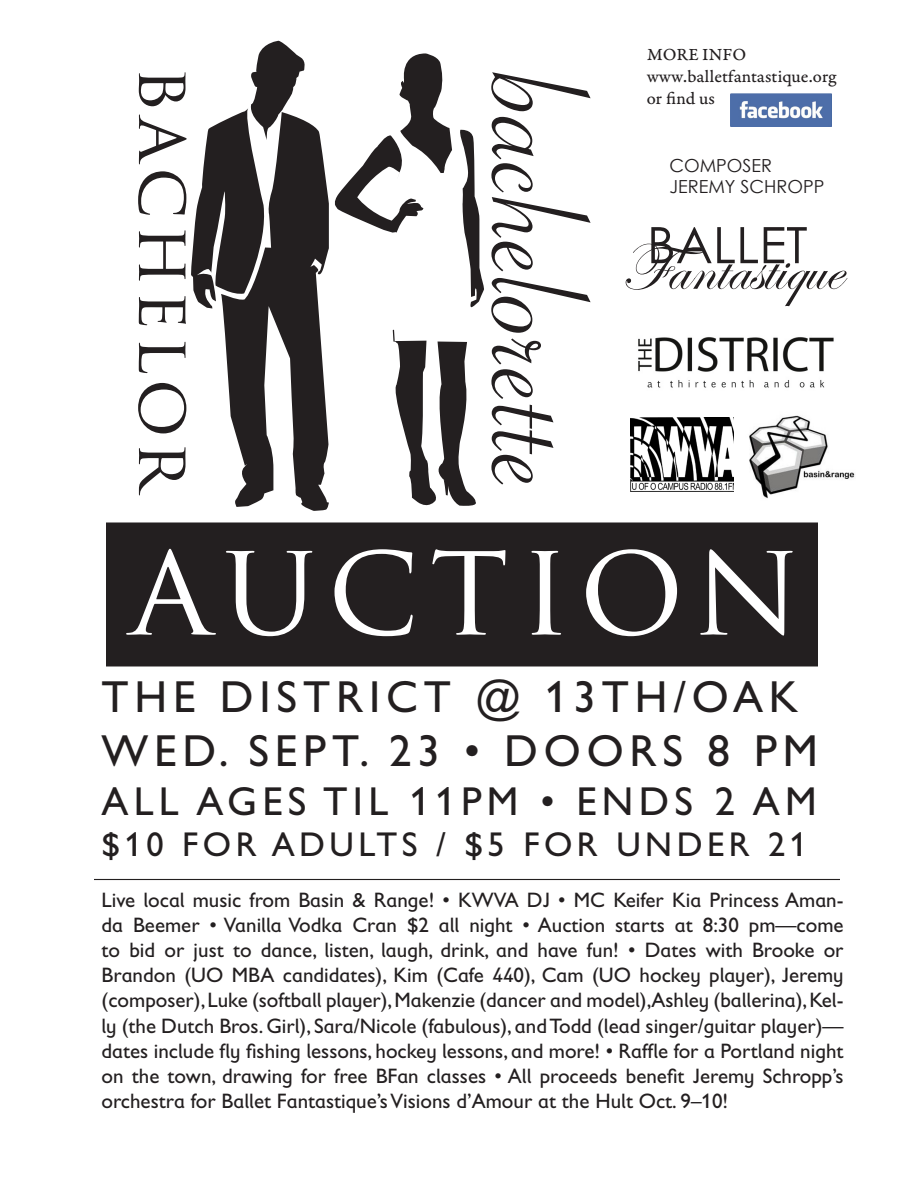
<style>
.page{position:relative;width:918px;height:1188px;background:#fff}
.page>*{position:absolute;margin:0;border:0;box-sizing:border-box;transform-origin:0 0}
.t1{font:142.65px "Savoye Let Plain";color:#231f20}
.t2{font:130.5px "Trajan Pro";letter-spacing:.075em;color:#fff}
.t3{font:72.45px "Trajan Pro";letter-spacing:.07em;color:#231f20}
.t4{font:66.9px "Edwardian Script ITC";color:#231f20}
.t5{font:50.25px "Century Gothic";color:#231f20}
.t6{font:45px "Gill Sans Infant Std";letter-spacing:.13em;color:#231f20}
.t7{font:40.5px "Gill Sans Infant Std";letter-spacing:.13em;color:#231f20}
.t8{font:34.5px "Gill Sans Infant Std";letter-spacing:.13em;color:#231f20}
.t9{font:21px/25.2px "Gill Sans Infant Std";color:#231f20;text-align:justify}
.t10{font:18px "Garamond Premr Pro Capt";color:#231f20}
.t11{font:18px/21.6px "Century Gothic";color:#231f20}
</style>
<div class="page">
<svg style="left:191px;top:41px;width:293px;height:470px"></svg>
<div style="left:107px;top:523px;width:710px;height:143px;background:#231f20"></div>
<div style="left:106px;top:522px;width:712px;height:144px;border:2px solid #231f20"></div>
<hr style="left:94px;top:879px;width:746px;height:1px;background:#231f20">
<img style="left:630px;top:417px;width:104px;height:74px">
<img style="left:638px;top:337px;width:196px;height:51px">
<img style="left:730px;top:93px;width:101px;height:34px">
<img style="left:749px;top:415px;width:106px;height:84px">
<p class="t3" style="left:211px;top:66px;width:431px;rotate:90deg">BACHELOR</p>
<p class="t1" style="left:631px;top:74px;width:420px;rotate:90deg">bachelorette</p>
<p class="t10" style="left:647px;top:44px;width:101px">MORE INFO</p>
<p class="t10" style="left:647px;top:66px;width:192px">www.balletfantastique.org</p>
<p class="t10" style="left:647px;top:88px;width:70px">or find us</p>
<p class="t11" style="left:669px;top:154px;width:156px">COMPOSER<br>JEREMY SCHROPP</p>
<p class="t5" style="left:647px;top:214px;width:162px">BALLET</p>
<p class="t4" style="left:622px;top:231px;width:221px">Fantastique</p>
<p class="t2" style="left:129px;top:504px;width:672px">AUCTION</p>
<p class="t6" style="left:102px;top:671px;width:698px">THE DISTRICT @ 13TH/OAK</p>
<p class="t6" style="left:102px;top:725px;width:718px">Wed. Sept. 23 • Doors 8 pm</p>
<p class="t7" style="left:102px;top:778px;width:717px">All ages til 11pm • Ends 2 am</p>
<p class="t8" style="left:102px;top:825px;width:707px">$10 for adults / $5 for under 21</p>
<p class="t9" style="left:102px;top:887px;width:744px">Live local music from Basin &amp; Range! • KWVA DJ • MC Keifer Kia Princess Aman&shy;da Beemer • Vanilla Vodka Cran $2 all night • Auction starts at 8:30 pm—come to bid or just to dance, listen, laugh, drink, and have fun! • Dates with Brooke or Brandon (UO MBA candidates), Kim (Cafe 440), Cam (UO hockey player), Jeremy (composer), Luke (softball player), Makenzie (dancer and model),Ashley (ballerina), Kel&shy;ly (the Dutch Bros. Girl), Sara/Nicole (fabulous), and Todd (lead singer/guitar player)— dates include fly fishing lessons, hockey lessons, and more! • Raffle for a Portland night on the town, drawing for free BFan classes • All proceeds benefit Jeremy Schropp’s orchestra for Ballet Fantastique’s Visions d’Amour at the Hult Oct. 9–10!</p>
</div>
